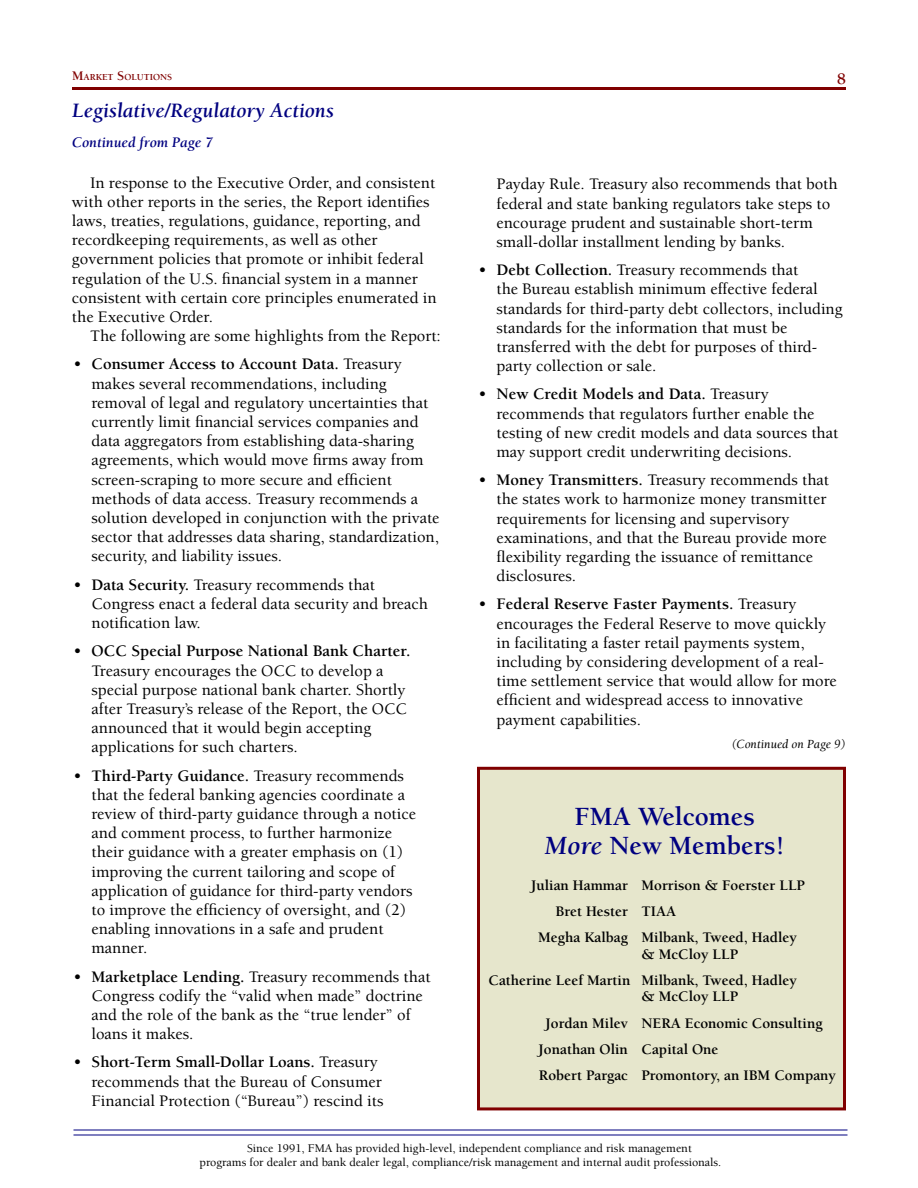
<style>
.page{position:relative;width:918px;height:1188px;background:#fff}
.page>*{position:absolute;margin:0;border:0;box-sizing:border-box;transform-origin:0 0}
.t1{font:700 27px/29px "Berkeley";color:#000080;text-align:center}
.t2{font:italic 700 21px "Berkeley";color:#000080}
.t3{font:500 16.5px/19.2px "Berkeley";color:#000}
.t4{font:700 16.5px "Berkeley";color:#800000}
.t5{font:700 15px/26.2px "Berkeley";color:#000}
.t6{font:italic 700 15px "Berkeley";color:#000080}
.t7{font:italic 12.75px "Berkeley";color:#000}
.t8{font:500 12px/13.5px "Berkeley";color:#000}
.t9{font:700 9.45px "Berkeley";color:#800000}
.s1{font-size:13.5px}
.s2{font-weight:700}
.s3{font-style:italic}
</style>
<div class="page">
<hr style="left:72px;top:87px;width:774px;height:3px;background:#800000">
<hr style="left:74px;top:1129px;width:774px;height:2px;background:#000080">
<hr style="left:74px;top:1134px;width:774px;height:2px;background:#000080">
<div style="left:477px;top:767px;width:369px;height:343px;background:#e6e6cc;border:3px solid #800000"></div>
<p class="t9" style="left:72px;top:72px;width:101px"><span class="s1">M</span>ARKET <span class="s1">S</span>OLUTIONS</p>
<p class="t4" style="left:837px;top:70px;width:10px">8</p>
<p class="t2" style="left:72px;top:100px;width:264px">Legislative/Regulatory Actions</p>
<p class="t6" style="left:72px;top:135px;width:143px">Continued from Page 7</p>
<p class="t3" style="left:72px;top:173px;width:366px;text-indent:18px">In response to the Executive Order, and consistent with other reports in the series, the Report identifies laws, treaties, regulations, guidance, reporting, and recordkeeping requirements, as well as other government policies that promote or inhibit federal regulation of the U.S. financial system in a manner consistent with certain core principles enumerated in the Executive Order.</p>
<p class="t3" style="left:90px;top:327px;width:352px">The following are some highlights from the Report:</p>
<p class="t3" style="left:92px;top:355px;width:350px;text-indent:-18px">• <span class="s2">Consumer Access to Account Data.</span> Treasury makes several recommendations, including removal of legal and regulatory uncertainties that currently limit financial services companies and data aggregators from establishing data-sharing agreements, which would move firms away from screen-scraping to more secure and efficient methods of data access. Treasury recommends a solution developed in conjunction with the private sector that addresses data sharing, standardization, security, and liability issues.</p>
<p class="t3" style="left:92px;top:575px;width:338px;text-indent:-18px">• <span class="s2">Data Security.</span> Treasury recommends that<br>Congress enact a federal data security and breach notification law.</p>
<p class="t3" style="left:92px;top:642px;width:320px;text-indent:-18px">• <span class="s2">OCC Special Purpose National Bank Charter.<br></span>Treasury encourages the OCC to develop a special purpose national bank charter. Shortly after Treasury’s release of the Report, the OCC announced that it would begin accepting applications for such charters.</p>
<p class="t3" style="left:92px;top:766px;width:326px;text-indent:-18px">• <span class="s2">Third-Party Guidance.</span> Treasury recommends that the federal banking agencies coordinate a review of third-party guidance through a notice and comment process, to further harmonize their guidance with a greater emphasis on (1) improving the current tailoring and scope of application of guidance for third-party vendors to improve the efficiency of oversight, and (2) enabling innovations in a safe and prudent manner.</p>
<p class="t3" style="left:92px;top:967px;width:341px;text-indent:-18px">• <span class="s2">Marketplace Lending.</span> Treasury recommends that Congress codify the “valid when made” doctrine and the role of the bank as the “true lender” of loans it makes.</p>
<p class="t3" style="left:92px;top:1053px;width:293px;text-indent:-18px">• <span class="s2">Short-Term Small-Dollar Loans.</span> Treasury recommends that the Bureau of Consumer<br>Financial Protection (“Bureau”) rescind its</p>
<p class="t3" style="left:496px;top:175px;width:343px">Payday Rule. Treasury also recommends that both federal and state banking regulators take steps to encourage prudent and sustainable short-term small-dollar installment lending by banks.</p>
<p class="t3" style="left:496px;top:261px;width:348px;text-indent:-18px">• <span class="s2">Debt Collection.</span> Treasury recommends that<br>the Bureau establish minimum effective federal standards for third-party debt collectors, including standards for the information that must be transferred with the debt for purposes of third&shy;party collection or sale.</p>
<p class="t3" style="left:496px;top:385px;width:343px;text-indent:-18px">• <span class="s2">New Credit Models and Data.</span> Treasury recommends that regulators further enable the testing of new credit models and data sources that may support credit underwriting decisions.</p>
<p class="t3" style="left:496px;top:471px;width:334px;text-indent:-18px">• <span class="s2">Money Transmitters.</span> Treasury recommends that the states work to harmonize money transmitter requirements for licensing and supervisory examinations, and that the Bureau provide more flexibility regarding the issuance of remittance disclosures.</p>
<p class="t3" style="left:496px;top:595px;width:342px;text-indent:-18px">• <span class="s2">Federal Reserve Faster Payments.</span> Treasury encourages the Federal Reserve to move quickly in facilitating a faster retail payments system, including by considering development of a real&shy;time settlement service that would allow for more efficient and widespread access to innovative payment capabilities.</p>
<p class="t7" style="left:732px;top:737px;width:116px">(Continued on Page 9)</p>
<h1 class="t1" style="left:545px;top:802px;width:241px">FMA Welcomes<br><span class="s3">More</span> New Members!</h1>
<p class="t5" style="left:531px;top:872px;width:275px">Julian Hammar Morrison &amp; Foerster LLP</p>
<p class="t5" style="left:556px;top:898px;width:122px">Bret Hester TIAA</p>
<p class="t5" style="left:538px;top:925px;width:260px">Megha Kalbag Milbank, Tweed, Hadley</p>
<p class="t5" style="left:488px;top:941px;width:310px;text-indent:153px">&amp; McCloy LLP<br>Catherine Leef Martin Milbank, Tweed, Hadley</p>
<p class="t5" style="left:641px;top:984px;width:98px">&amp; McCloy LLP</p>
<p class="t5" style="left:546px;top:1010px;width:279px">Jordan Milev NERA Economic Consulting</p>
<p class="t5" style="left:539px;top:1036px;width:181px">Jonathan Olin Capital One</p>
<p class="t5" style="left:539px;top:1063px;width:299px">Robert Pargac Promontory, an IBM Company</p>
<p class="t8" style="left:200px;top:1142px;width:523px;text-indent:48px">Since 1991, FMA has provided high-level, independent compliance and risk management programs for dealer and bank dealer legal, compliance/risk management and internal audit professionals.</p>
</div>
